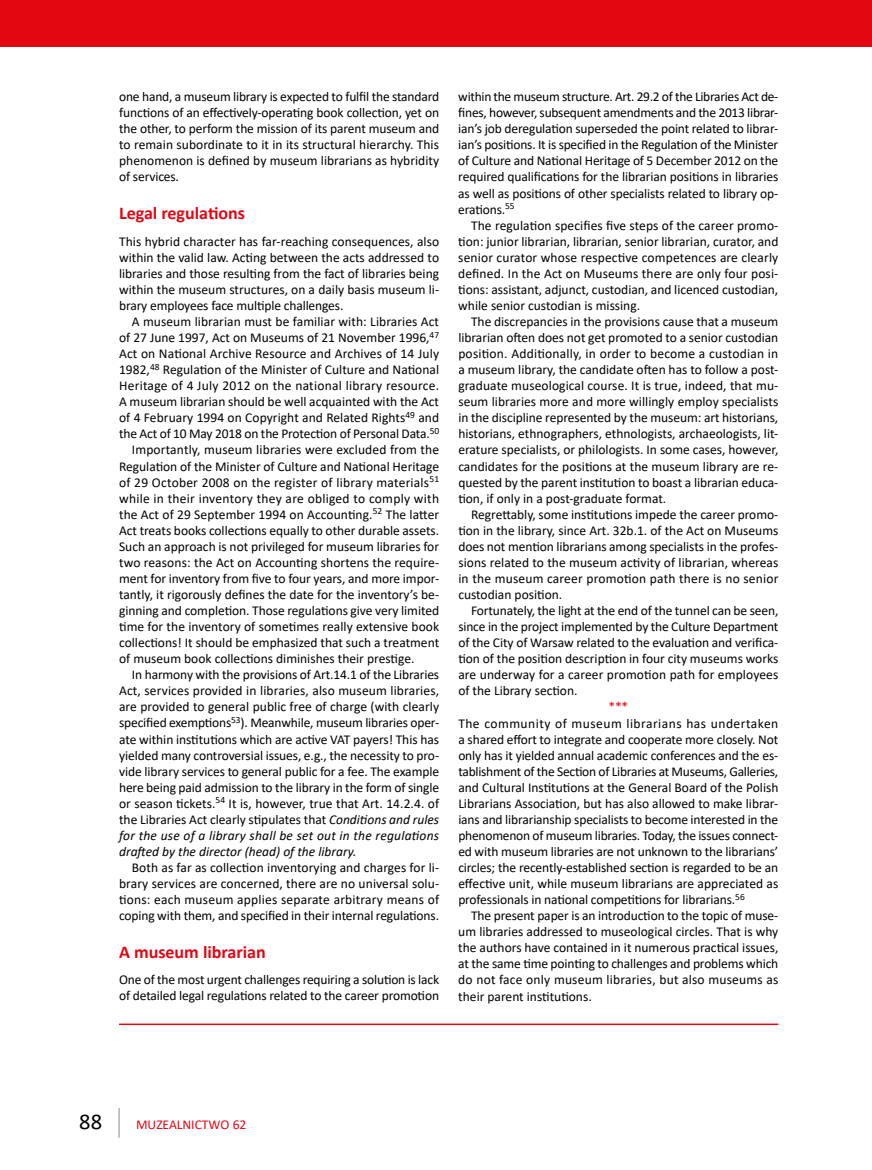
<style>
.page{position:relative;width:872px;height:1170px;background:#fff}
.page>*{position:absolute;margin:0;border:0;box-sizing:border-box;transform-origin:0 0}
.t1{font:22.5px "Calibri";color:#000}
.t2{font:700 18px "Calibri";color:#e30613}
.t3{font:13.5px/16px "Calibri";color:#000;text-align:justify}
.t4{font:13.5px "Calibri";letter-spacing:.02em;color:#000}
.t5{font:italic 13.5px "Calibri";letter-spacing:.015em;color:#000}
.t6{font:13.5px "Calibri";color:#e30613}
.s1{font-style:italic}
</style>
<div class="page">
<hr style="left:118px;top:1107px;width:2px;height:30px;background:#b3b2b2">
<div style="left:0;top:0;width:872px;height:47px;background:#e30613"></div>
<hr style="left:119px;top:1023px;width:659px;height:1px;background:#e30613">
<p class="t3" style="left:119px;top:88px;width:321px">one hand, a museum library is expected to fulfil the standard functions of an effectively-operating book collection, yet on the other, to perform the mission of its parent museum and to remain subordinate to it in its structural hierarchy. This phenomenon is defined by museum librarians as hybridity of services.</p>
<h2 class="t2" style="left:119px;top:200px;width:127px">Legal regulations</h2>
<p class="t3" style="left:119px;top:233px;width:322px">This hybrid character has far-reaching consequences, also within the valid law. Acting between the acts addressed to libraries and those resulting from the fact of libraries being within the museum structures, on a daily basis museum li&shy;brary employees face multiple challenges.</p>
<p class="t3" style="left:132px;top:313px;width:309px">A museum librarian must be familiar with: Libraries Act</p>
<p class="t3" style="left:119px;top:329px;width:321px">of 27 June 1997, Act on Museums of 21 November 1996,<sup>47</sup></p>
<p class="t3" style="left:119px;top:345px;width:321px">Act on National Archive Resource and Archives of 14 July</p>
<p class="t3" style="left:119px;top:361px;width:321px">1982,<sup>48</sup> Regulation of the Minister of Culture and National</p>
<p class="t4" style="left:119px;top:376px;width:321px">Heritage of 4 July 2012 on the national library resource.</p>
<p class="t3" style="left:119px;top:393px;width:321px">A museum librarian should be well acquainted with the Act</p>
<p class="t3" style="left:119px;top:409px;width:321px">of 4 February 1994 on Copyright and Related Rights<sup>49</sup> and</p>
<p class="t3" style="left:119px;top:425px;width:321px">the Act of 10 May 2018 on the Protection of Personal Data.<sup>50</sup></p>
<p class="t3" style="left:132px;top:441px;width:309px">Importantly, museum libraries were excluded from the</p>
<p class="t3" style="left:119px;top:457px;width:321px">Regulation of the Minister of Culture and National Heritage</p>
<p class="t3" style="left:119px;top:473px;width:321px">of 29 October 2008 on the register of library materials<sup>51</sup></p>
<p class="t4" style="left:119px;top:488px;width:321px">while in their inventory they are obliged to comply with</p>
<p class="t3" style="left:119px;top:506px;width:321px">the Act of 29 September 1994 on Accounting.<sup>52</sup> The latter</p>
<p class="t3" style="left:119px;top:522px;width:321px">Act treats books collections equally to other durable assets.</p>
<p class="t3" style="left:119px;top:538px;width:321px">Such an approach is not privileged for museum libraries for</p>
<p class="t3" style="left:119px;top:554px;width:321px">two reasons: the Act on Accounting shortens the require-</p>
<p class="t3" style="left:119px;top:570px;width:321px">ment for inventory from five to four years, and more impor-</p>
<p class="t3" style="left:119px;top:586px;width:321px">tantly, it rigorously defines the date for the inventory’s be-</p>
<p class="t3" style="left:119px;top:602px;width:321px">ginning and completion. Those regulations give very limited</p>
<p class="t3" style="left:119px;top:618px;width:321px">time for the inventory of sometimes really extensive book</p>
<p class="t3" style="left:119px;top:634px;width:321px">collections! It should be emphasized that such a treatment</p>
<p class="t3" style="left:119px;top:650px;width:297px">of museum book collections diminishes their prestige.</p>
<p class="t3" style="left:132px;top:666px;width:309px">In harmony with the provisions of Art.14.1 of the Libraries</p>
<p class="t3" style="left:119px;top:682px;width:322px">Act, services provided in libraries, also museum libraries,</p>
<p class="t3" style="left:119px;top:698px;width:321px">are provided to general public free of charge (with clearly</p>
<p class="t3" style="left:119px;top:714px;width:321px">specified exemptions<sup>53</sup>). Meanwhile, museum libraries oper-</p>
<p class="t3" style="left:119px;top:730px;width:321px">ate within institutions which are active VAT payers! This has</p>
<p class="t3" style="left:119px;top:746px;width:321px">yielded many controversial issues, e.g., the necessity to pro-</p>
<p class="t3" style="left:119px;top:762px;width:321px">vide library services to general public for a fee. The example</p>
<p class="t3" style="left:119px;top:778px;width:321px">here being paid admission to the library in the form of single</p>
<p class="t3" style="left:119px;top:794px;width:321px">or season tickets.<sup>54</sup> It is, however, true that Art. 14.2.4. of</p>
<p class="t3" style="left:119px;top:810px;width:321px">the Libraries Act clearly stipulates that <span class="s1">Conditions and rules</span></p>
<p class="t5" style="left:119px;top:826px;width:321px">for the use of a library shall be set out in the regulations</p>
<p class="t5" style="left:119px;top:842px;width:239px">drafted by the director (head) of the library.</p>
<p class="t3" style="left:119px;top:859px;width:322px;text-indent:13px">Both as far as collection inventorying and charges for li&shy;brary services are concerned, there are no universal solu&shy;tions: each museum applies separate arbitrary means of coping with them, and specified in their internal regulations.</p>
<h2 class="t2" style="left:119px;top:938px;width:148px">A museum librarian</h2>
<p class="t3" style="left:119px;top:971px;width:321px">One of the most urgent challenges requiring a solution is lack of detailed legal regulations related to the career promotion</p>
<p class="t3" style="left:458px;top:88px;width:321px">within the museum structure. Art. 29.2 of the Libraries Act de&shy;fines, however, subsequent amendments and the 2013 librar&shy;ian’s job deregulation superseded the point related to librar&shy;ian’s positions. It is specified in the Regulation of the Minister of Culture and National Heritage of 5 December 2012 on the required qualifications for the librarian positions in libraries as well as positions of other specialists related to library op&shy;erations.<sup>55</sup></p>
<p class="t3" style="left:458px;top:217px;width:321px;text-indent:13px">The regulation specifies five steps of the career promo&shy;tion: junior librarian, librarian, senior librarian, curator, and senior curator whose respective competences are clearly defined. In the Act on Museums there are only four posi&shy;tions: assistant, adjunct, custodian, and licenced custodian, while senior custodian is missing.</p>
<p class="t3" style="left:458px;top:313px;width:321px;text-indent:13px">The discrepancies in the provisions cause that a museum librarian often does not get promoted to a senior custodian position. Additionally, in order to become a custodian in a museum library, the candidate often has to follow a post&shy;graduate museological course. It is true, indeed, that mu&shy;seum libraries more and more willingly employ specialists in the discipline represented by the museum: art historians, historians, ethnographers, ethnologists, archaeologists, lit&shy;erature specialists, or philologists. In some cases, however, candidates for the positions at the museum library are re&shy;quested by the parent institution to boast a librarian educa&shy;tion, if only in a post-graduate format.</p>
<p class="t3" style="left:458px;top:506px;width:322px;text-indent:13px">Regrettably, some institutions impede the career promo&shy;tion in the library, since Art. 32b.1. of the Act on Museums does not mention librarians among specialists in the profes&shy;sions related to the museum activity of librarian, whereas in the museum career promotion path there is no senior custodian position.</p>
<p class="t3" style="left:458px;top:602px;width:321px;text-indent:13px">Fortunately, the light at the end of the tunnel can be seen, since in the project implemented by the Culture Department of the City of Warsaw related to the evaluation and verifica&shy;tion of the position description in four city museums works are underway for a career promotion path for employees of the Library section.</p>
<p class="t6" style="left:608px;top:697px;width:21px">***</p>
<p class="t3" style="left:458px;top:714px;width:322px">The community of museum librarians has undertaken a shared effort to integrate and cooperate more closely. Not only has it yielded annual academic conferences and the es&shy;tablishment of the Section of Libraries at Museums, Galleries, and Cultural Institutions at the General Board of the Polish Librarians Association, but has also allowed to make librar&shy;ians and librarianship specialists to become interested in the phenomenon of museum libraries. Today, the issues connect&shy;ed with museum libraries are not unknown to the librarians’ circles; the recently-established section is regarded to be an effective unit, while museum librarians are appreciated as professionals in national competitions for librarians.<sup>56</sup></p>
<p class="t3" style="left:458px;top:907px;width:321px;text-indent:13px">The present paper is an introduction to the topic of muse&shy;um libraries addressed to museological circles. That is why the authors have contained in it numerous practical issues, at the same time pointing to challenges and problems which do not face only museum libraries, but also museums as their parent institutions.</p>
<h1 class="t1" style="left:79px;top:1105px;width:24px">88</h1>
<p class="t6" style="left:136px;top:1115px;width:112px">MUZEALNICTWO 62</p>
</div>
